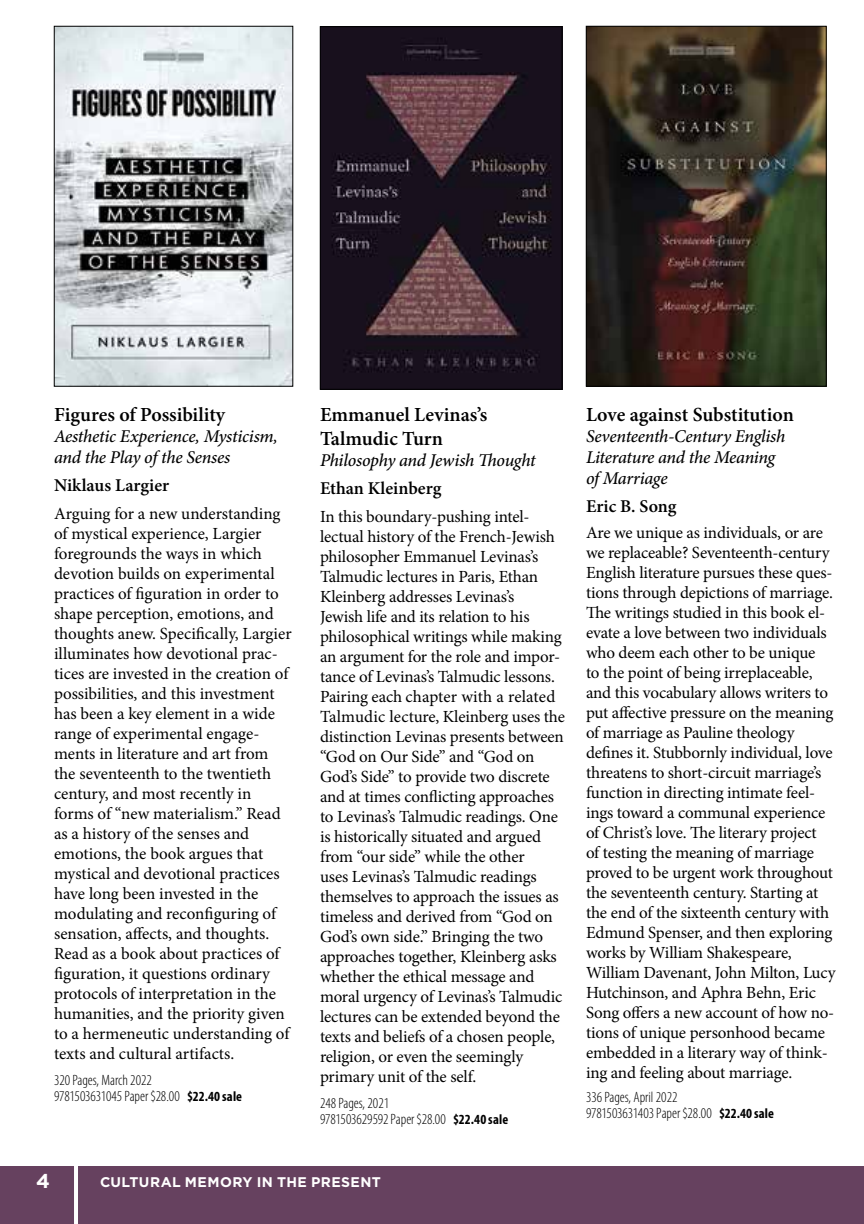
<style>
.page{position:relative;width:864px;height:1224px;background:#fff}
.page>*{position:absolute;margin:0;border:0;box-sizing:border-box;transform-origin:0 0}
.t1{font:600 20px/24px "Minion Pro";color:#000}
.t2{font:700 20px "Gotham";color:#fff}
.t3{font:italic 500 18px/21px "Minion Pro";letter-spacing:-.015em;color:#000}
.t4{font:600 18px "Minion Pro";color:#000}
.t5{font:17px/20px "Minion Pro";letter-spacing:-.01em;color:#000}
.t6{font:300 condensed 15px/16px "Myriad Pro";color:#000}
.t7{font:700 14px "Gotham";letter-spacing:.03em;color:#fff}
.s1{font-weight:700;font-size:14px}
</style>
<div class="page">
<div style="left:0;top:1166px;width:864px;height:58px;background:#66415f"></div>
<hr style="left:74px;top:1165px;width:4px;height:59px;background:#fff">
<img style="left:56px;top:28px;width:235px;height:357px">
<div style="left:54px;top:26px;width:239px;height:361px;border:1px solid #000"></div>
<img style="left:588px;top:28px;width:236px;height:357px">
<div style="left:586px;top:26px;width:240px;height:361px;border:1px solid #000"></div>
<img style="left:322px;top:28px;width:238px;height:360px">
<div style="left:320px;top:26px;width:242px;height:364px;border:1px solid #000"></div>
<p class="t1" style="left:54px;top:402px;width:173px">Figures of Possibility</p>
<p class="t3" style="left:54px;top:426px;width:225px">Aesthetic Experience, Mysticism, and the Play of the Senses</p>
<p class="t4" style="left:54px;top:473px;width:117px">Niklaus Largier</p>
<p class="t5" style="left:54px;top:504px;width:239px">Arguing for a new understanding of mystical experience, Largier foregrounds the ways in which devotion builds on experimental practices of figuration in order to shape perception, emotions, and thoughts anew. Specifically, Largier illuminates how devotional prac&shy;tices are invested in the creation of possibilities, and this investment has been a key element in a wide range of experimental engage&shy;ments in literature and art from the seventeenth to the twentieth century, and most recently in forms of “new materialism.” Read as a history of the senses and emotions, the book argues that mystical and devotional practices have long been invested in the modulating and reconfiguring of sensation, affects, and thoughts.<br>Read as a book about practices of figuration, it questions ordinary protocols of interpretation in the humanities, and the priority given to a hermeneutic understanding of texts and cultural artifacts.</p>
<p class="t6" style="left:54px;top:1072px;width:190px">320 Pages, March 2022<br>9781503631045 Paper $28.00 <span class="s1">$22.40 sale</span></p>
<p class="t1" style="left:320px;top:402px;width:169px">Emmanuel Levinas’s<br>Talmudic Turn</p>
<p class="t3" style="left:320px;top:450px;width:217px">Philosophy and Jewish Thought</p>
<p class="t4" style="left:320px;top:476px;width:123px">Ethan Kleinberg</p>
<p class="t5" style="left:320px;top:507px;width:246px">In this boundary-pushing intel&shy;lectual history of the French-Jewish philosopher Emmanuel Levinas’s Talmudic lectures in Paris, Ethan Kleinberg addresses Levinas’s<br>Jewish life and its relation to his philosophical writings while making an argument for the role and impor&shy;tance of Levinas’s Talmudic lessons.<br>Pairing each chapter with a related Talmudic lecture, Kleinberg uses the distinction Levinas presents between “God on Our Side” and “God on God’s Side” to provide two discrete and at times conflicting approaches to Levinas’s Talmudic readings. One is historically situated and argued from “our side” while the other<br>uses Levinas’s Talmudic readings themselves to approach the issues as timeless and derived from “God on God’s own side.” Bringing the two approaches together, Kleinberg asks whether the ethical message and moral urgency of Levinas’s Talmudic lectures can be extended beyond the texts and beliefs of a chosen people, religion, or even the seemingly primary unit of the self.</p>
<p class="t6" style="left:320px;top:1095px;width:190px">248 Pages, 2021<br>9781503629592 Paper $28.00 <span class="s1">$22.40 sale</span></p>
<p class="t2" style="left:36px;top:1169px;width:15px">4</p>
<p class="t7" style="left:100px;top:1174px;width:282px">CULTURAL MEMORY IN THE PRESENT</p>
<p class="t1" style="left:586px;top:402px;width:209px">Love against Substitution</p>
<p class="t3" style="left:586px;top:426px;width:201px">Seventeenth-Century English<br>Literature and the Meaning of Marriage</p>
<p class="t4" style="left:586px;top:494px;width:92px">Eric B. Song</p>
<p class="t5" style="left:586px;top:523px;width:251px">Are we unique as individuals, or are we replaceable? Seventeenth-century English literature pursues these ques&shy;tions through depictions of marriage.<br>The writings studied in this book el&shy;evate a love between two individuals who deem each other to be unique<br>to the point of being irreplaceable, and this vocabulary allows writers to put affective pressure on the meaning of marriage as Pauline theology defines it. Stubbornly individual, love threatens to short-circuit marriage’s function in directing intimate feel&shy;ings toward a communal experience of Christ’s love. The literary project<br>of testing the meaning of marriage proved to be urgent work throughout the seventeenth century. Starting at the end of the sixteenth century with Edmund Spenser, and then exploring works by William Shakespeare, William Davenant, John Milton, Lucy Hutchinson, and Aphra Behn, Eric Song offers a new account of how no&shy;tions of unique personhood became embedded in a literary way of think&shy;ing and feeling about marriage.</p>
<p class="t6" style="left:586px;top:1089px;width:190px">336 Pages, April 2022<br>9781503631403 Paper $28.00 <span class="s1">$22.40 sale</span></p>
</div>
